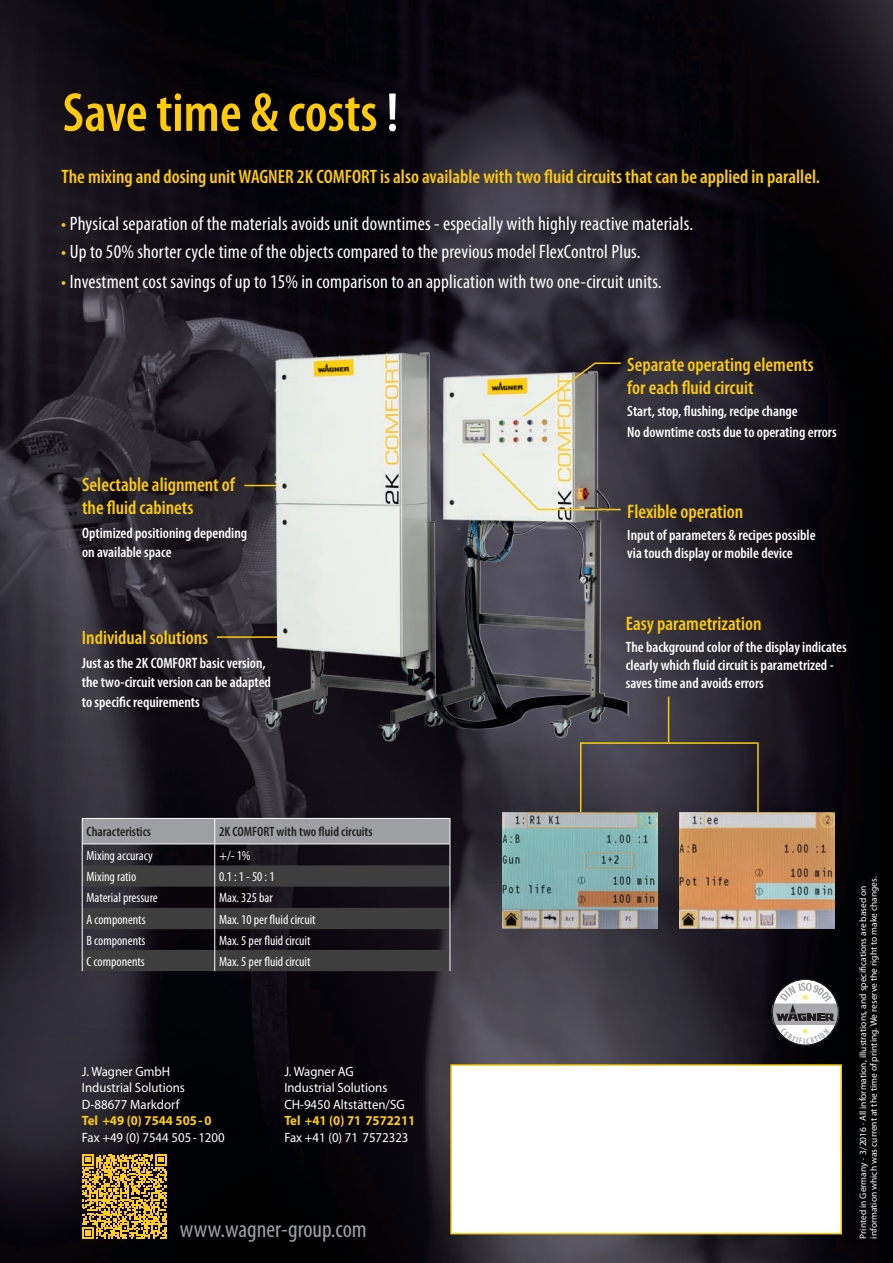
<style>
.page{position:relative;width:893px;height:1263px;background:#fff}
.page>*{position:absolute;margin:0;border:0;box-sizing:border-box;transform-origin:0 0}
.t1{font:600 condensed 55.5px "Myriad Pro";color:#feca0a}
.t2{font:condensed 24px "Myriad Pro";color:#9d9fa2}
.t3{font:condensed 19.5px "Myriad Pro";letter-spacing:.01em;color:#fff}
.t4{font:600 condensed 19.5px/23.4px "Myriad Pro";color:#feca0a}
.t5{font:600 condensed 15px/19.5px "Myriad Pro";color:#fff}
.t6{font:condensed 13.5px "Myriad Pro";color:#fff}
.t7{font:13.5px/16.5px "Myriad Pro";color:#fff;scale:.95 1}
.t8{font:600 condensed 13.5px "Myriad Pro";color:#231f20}
.t9{font:700 13.5px "Myriad Pro";color:#feca0a;scale:.95 1}
.t10{font:9.45px/10.5px "Myriad Pro";color:#fff}
.s1{color:#fff}
.s2{color:#feca0a}
</style>
<div class="page">
<img style="left:0;top:0;width:893px;height:1263px">
<svg style="left:82px;top:1154px;width:85px;height:85px;background:#9c7c1b"></svg>
<svg style="left:82px;top:818px;width:369px;height:153px;background:#403e42"></svg>
<div style="left:450px;top:1064px;width:392px;height:170px;background:#fff;border:2px solid #feca0a"></div>
<hr style="left:580px;top:742px;width:177px;height:2px;background:#feca0a">
<hr style="left:580px;top:743px;width:1px;height:70px;background:#feca0a">
<img style="left:502px;top:812px;width:155px;height:117px">
<img style="left:680px;top:812px;width:155px;height:117px">
<hr style="left:757px;top:742px;width:2px;height:70px;background:#feca0a">
<img style="left:175px;top:233px;width:528px;height:572px">
<svg style="left:521px;top:362px;width:101px;height:56px;background:#8f8b80"></svg>
<svg style="left:480px;top:451px;width:142px;height:60px;background:#bfbdb3"></svg>
<svg style="left:772px;top:983px;width:66px;height:61px"></svg>
<h1 class="t1" style="left:63px;top:82px;width:337px">Save time &amp; costs <span class="s1">!</span></h1>
<h3 class="t4" style="left:62px;top:165px;width:760px">The mixing and dosing unit WAGNER 2K COMFORT is also available with two fluid circuits that can be applied in parallel.</h3>
<h3 class="t3" style="left:61px;top:212px;width:633px"><span class="s2">•</span> Physical separation of the materials avoids unit downtimes - especially with highly reactive materials.</h3>
<h3 class="t3" style="left:61px;top:240px;width:581px"><span class="s2">•</span> Up to 50% shorter cycle time of the objects compared to the previous model FlexControl Plus.</h3>
<h3 class="t3" style="left:61px;top:270px;width:602px"><span class="s2">•</span> Investment cost savings of up to 15% in comparison to an application with two one-circuit units.</h3>
<h3 class="t4" style="left:82px;top:473px;width:154px">Selectable alignment of the fluid cabinets</h3>
<p class="t5" style="left:82px;top:523px;width:167px">Optimized positioning depending on available space</p>
<h3 class="t4" style="left:82px;top:626px;width:128px">Individual solutions</h3>
<p class="t5" style="left:82px;top:653px;width:191px">Just as the 2K COMFORT basic version, the two-circuit version can be adapted to specific requirements</p>
<h3 class="t4" style="left:627px;top:353px;width:188px">Separate operating elements for each fluid circuit</h3>
<p class="t5" style="left:627px;top:400px;width:211px;line-height:21.3px">Start, stop, flushing, recipe change<br>No downtime costs due to operating errors</p>
<h3 class="t4" style="left:627px;top:500px;width:117px">Flexible operation</h3>
<p class="t5" style="left:627px;top:526px;width:190px;line-height:18px">Input of parameters &amp; recipes possible via touch display or mobile device</p>
<h3 class="t4" style="left:626px;top:612px;width:137px">Easy parametrization</h3>
<p class="t5" style="left:626px;top:639px;width:222px;line-height:18px">The background color of the display indicates clearly which fluid circuit is parametrized - saves time and avoids errors</p>
<p class="t8" style="left:86px;top:824px;width:66px">Characteristics</p>
<p class="t8" style="left:219px;top:824px;width:155px">2K COMFORT with two fluid circuits</p>
<p class="t6" style="left:86px;top:847px;width:68px">Mixing accuracy</p>
<p class="t6" style="left:219px;top:847px;width:33px">+/- 1%</p>
<p class="t6" style="left:86px;top:868px;width:51px">Mixing ratio</p>
<p class="t6" style="left:219px;top:868px;width:57px">0.1 : 1 - 50 : 1</p>
<p class="t6" style="left:86px;top:890px;width:73px">Material pressure</p>
<p class="t6" style="left:219px;top:890px;width:55px">Max. 325 bar</p>
<p class="t6" style="left:86px;top:911px;width:61px">A components</p>
<p class="t6" style="left:219px;top:911px;width:98px">Max. 10 per fluid circuit</p>
<p class="t6" style="left:86px;top:932px;width:60px">B components</p>
<p class="t6" style="left:219px;top:932px;width:93px">Max. 5 per fluid circuit</p>
<p class="t6" style="left:86px;top:953px;width:60px">C components</p>
<p class="t6" style="left:219px;top:953px;width:93px">Max. 5 per fluid circuit</p>
<p class="t7" style="left:82px;top:1063px;width:110px">J. Wagner GmbH<br>Industrial Solutions<br>D-88677 Markdorf</p>
<p class="t9" style="left:82px;top:1112px;width:138px">Tel +49 (0) 7544 505-0</p>
<p class="t7" style="left:82px;top:1129px;width:152px">Fax +49 (0) 7544 505-1200</p>
<p class="t7" style="left:284px;top:1063px;width:128px">J. Wagner AG<br>Industrial Solutions<br>CH-9450 Altstätten/SG</p>
<p class="t9" style="left:284px;top:1112px;width:139px">Tel +41 (0) 71 7572211</p>
<p class="t7" style="left:284px;top:1129px;width:132px">Fax +41 (0) 71 7572323</p>
<h2 class="t2" style="left:180px;top:1215px;width:188px">www.wagner-group.com</h2>
<p class="t10" style="left:858px;top:1238px;width:364px;rotate:-90deg">Printed in Germany · 3/2016 · All information, illustrations, and specifications are based on information which was current at the time of printing. We reserve the right to make changes.</p>
</div>
